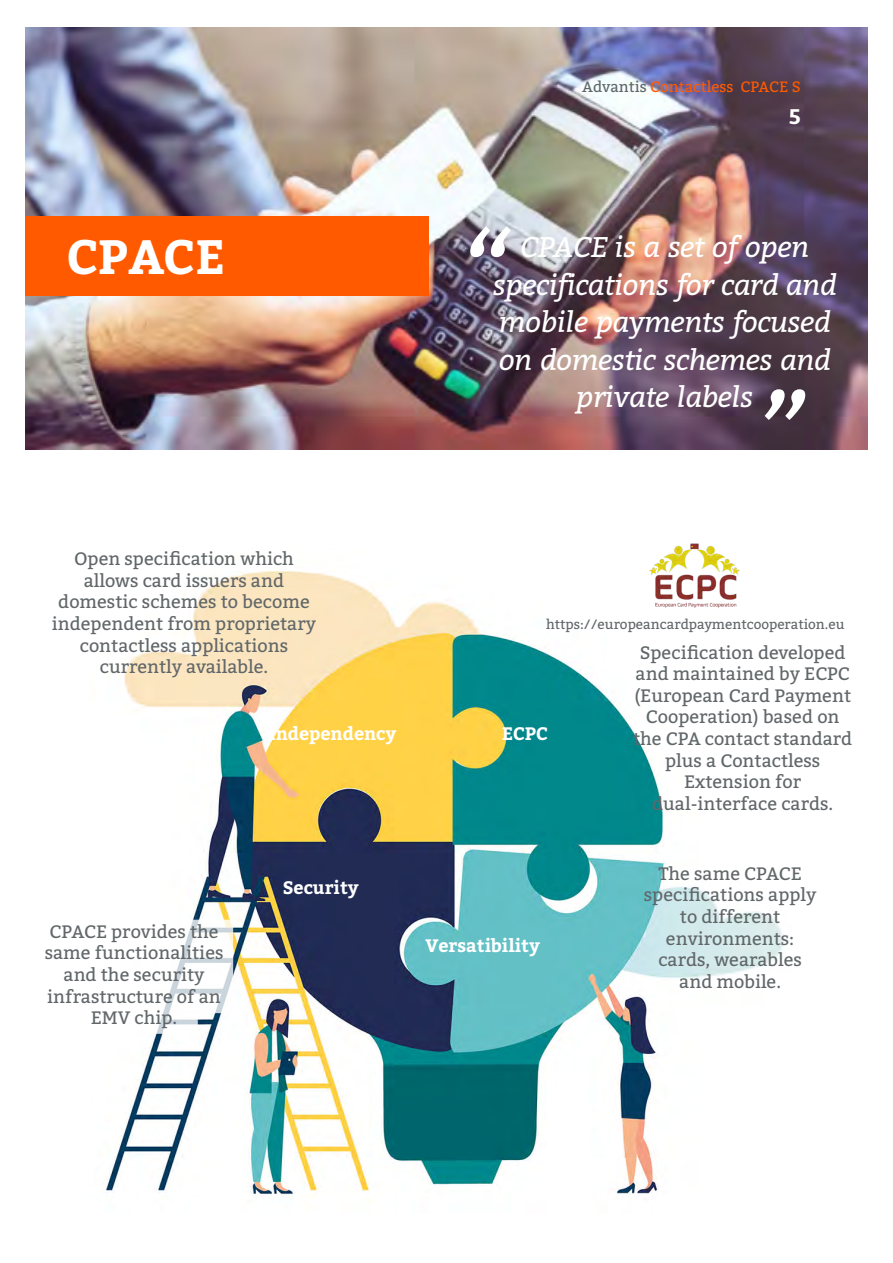
<style>
.page{position:relative;width:893px;height:1263px;background:#fff}
.page>*{position:absolute;margin:0;border:0;box-sizing:border-box;transform-origin:0 0}
.t1{font:700 48px "Bitter";color:#fff}
.t2{font:italic 28.5px/37.5px "Bitter";letter-spacing:-.02em;color:#fff;text-align:center}
.t3{font:700 21px "Bitter";color:#fff}
.t4{font:18px/21.6px "Bitter";color:#616769;text-align:center}
.t5{font:700 18px "Bitter";color:#fff}
.t6{font:15px "Bitter";color:#ff5a00}
.t7{font:13.5px "Bitter";color:#616769}
.s1{color:#5e6769}
</style>
<div class="page">
<img style="left:105px;top:571px;width:679px;height:628px">
<img style="left:26px;top:27px;width:841px;height:423px">
<div style="left:26px;top:217px;width:403px;height:79px;background:#ff5a00"></div>
<svg style="left:470px;top:226px;width:41px;height:31px"></svg>
<svg style="left:765px;top:389px;width:40px;height:31px"></svg>
<svg style="left:105px;top:920px;width:128px;height:114px"></svg>
<img style="left:648px;top:543px;width:94px;height:70px">
<h1 class="t1" style="left:67px;top:228px;width:160px">CPACE</h1>
<p class="t6" style="left:582px;top:76px;width:220px"><span class="s1">Advantis</span> Contactless CPACE S</p>
<p class="t3" style="left:789px;top:104px;width:13px">5</p>
<h2 class="t2" style="left:493px;top:227px;width:345px">CPACE is a set of open specifications for card and mobile payments focused on domestic schemes and private labels</h2>
<p class="t4" style="left:52px;top:547px;width:266px">Open specification which allows card issuers and domestic schemes to become independent from proprietary contactless applications currently available.</p>
<p class="t7" style="left:546px;top:614px;width:300px">https://europeancardpaymentcooperation.eu</p>
<p class="t4" style="left:633px;top:641px;width:221px">Specification developed and maintained by ECPC (European Card Payment<br>Cooperation) based on the CPA contact standard plus a Contactless<br>Extension for dual-interface cards.</p>
<p class="t5" style="left:269px;top:722px;width:129px">Independency</p>
<p class="t5" style="left:502px;top:722px;width:48px">ECPC</p>
<p class="t4" style="left:45px;top:920px;width:180px">CPACE provides the same functionalities and the security infrastructure of an<br>EMV chip.</p>
<p class="t5" style="left:283px;top:877px;width:78px">Security</p>
<p class="t5" style="left:425px;top:934px;width:116px">Versatibility</p>
<p class="t4" style="left:644px;top:862px;width:174px">The same CPACE specifications apply to different environments: cards, wearables and mobile.</p>
</div>
